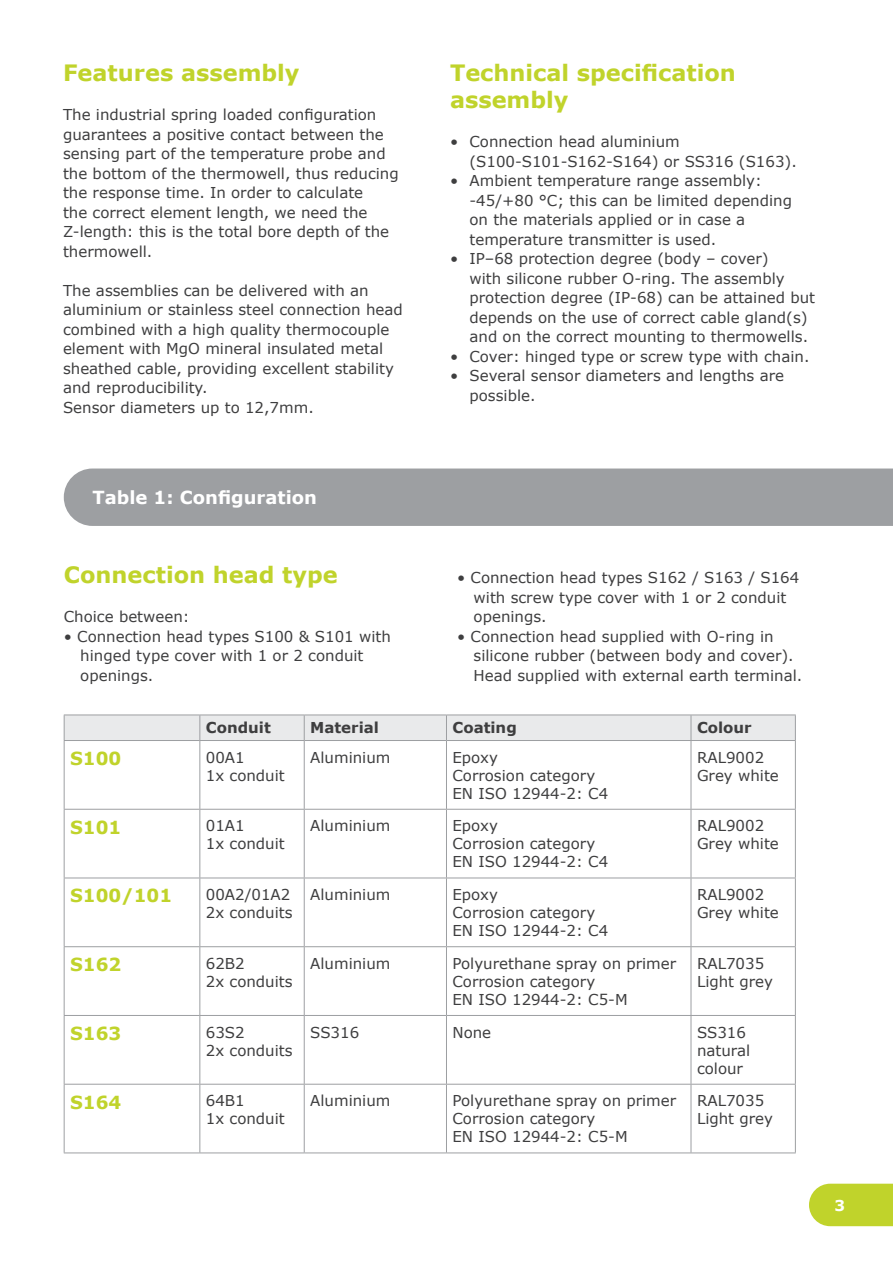
<style>
.page{position:relative;width:893px;height:1263px;background:#fff}
.page>*{position:absolute;margin:0;border:0;box-sizing:border-box;transform-origin:0 0}
.t1{font:700 22.5px/27px "Verdana";color:#c0d32b}
.t2{font:700 18px "Verdana";color:#c0d32b}
.t3{font:700 18px "Verdana";color:#fff}
.t4{font:15px/19.5px "Verdana";color:#3e3e3f}
.t5{font:700 15px "Verdana";color:#3e3e3f}
.t6{font:700 15px "Verdana";color:#fff}
</style>
<div class="page">
<div style="left:809px;top:1184px;width:84px;height:42px;background:#c0d32b"></div>
<div style="left:64px;top:468px;width:829px;height:58px;background:#9d9fa2"></div>
<div style="left:64px;top:715px;width:732px;height:25px;background:#e9eaeb"></div>
<hr style="left:64px;top:740px;width:136px;height:1px;background:#9d9fa2">
<hr style="left:64px;top:741px;width:1px;height:68px;background:#9d9fa2">
<hr style="left:200px;top:740px;width:104px;height:1px;background:#9d9fa2">
<hr style="left:199px;top:741px;width:1px;height:68px;background:#9d9fa2">
<hr style="left:304px;top:740px;width:142px;height:1px;background:#9d9fa2">
<hr style="left:304px;top:741px;width:1px;height:68px;background:#9d9fa2">
<hr style="left:446px;top:740px;width:245px;height:1px;background:#9d9fa2">
<hr style="left:446px;top:741px;width:1px;height:68px;background:#9d9fa2">
<hr style="left:691px;top:740px;width:105px;height:1px;background:#9d9fa2">
<hr style="left:691px;top:741px;width:1px;height:68px;background:#9d9fa2">
<hr style="left:795px;top:741px;width:1px;height:68px;background:#9d9fa2">
<hr style="left:64px;top:809px;width:136px;height:1px;background:#9d9fa2">
<hr style="left:64px;top:810px;width:1px;height:68px;background:#9d9fa2">
<hr style="left:200px;top:809px;width:104px;height:1px;background:#9d9fa2">
<hr style="left:199px;top:810px;width:1px;height:68px;background:#9d9fa2">
<hr style="left:304px;top:809px;width:142px;height:1px;background:#9d9fa2">
<hr style="left:304px;top:810px;width:1px;height:68px;background:#9d9fa2">
<hr style="left:446px;top:809px;width:245px;height:1px;background:#9d9fa2">
<hr style="left:446px;top:810px;width:1px;height:68px;background:#9d9fa2">
<hr style="left:691px;top:809px;width:105px;height:1px;background:#9d9fa2">
<hr style="left:691px;top:810px;width:1px;height:68px;background:#9d9fa2">
<hr style="left:795px;top:810px;width:1px;height:68px;background:#9d9fa2">
<hr style="left:64px;top:878px;width:136px;height:1px;background:#9d9fa2">
<hr style="left:64px;top:878px;width:1px;height:68px;background:#9d9fa2">
<hr style="left:200px;top:878px;width:104px;height:1px;background:#9d9fa2">
<hr style="left:199px;top:878px;width:1px;height:68px;background:#9d9fa2">
<hr style="left:304px;top:878px;width:142px;height:1px;background:#9d9fa2">
<hr style="left:304px;top:878px;width:1px;height:68px;background:#9d9fa2">
<hr style="left:446px;top:878px;width:245px;height:1px;background:#9d9fa2">
<hr style="left:446px;top:878px;width:1px;height:68px;background:#9d9fa2">
<hr style="left:691px;top:878px;width:105px;height:1px;background:#9d9fa2">
<hr style="left:691px;top:878px;width:1px;height:68px;background:#9d9fa2">
<hr style="left:795px;top:878px;width:1px;height:68px;background:#9d9fa2">
<hr style="left:64px;top:946px;width:136px;height:1px;background:#9d9fa2">
<hr style="left:64px;top:947px;width:1px;height:68px;background:#9d9fa2">
<hr style="left:200px;top:946px;width:104px;height:1px;background:#9d9fa2">
<hr style="left:199px;top:947px;width:1px;height:68px;background:#9d9fa2">
<hr style="left:304px;top:946px;width:142px;height:1px;background:#9d9fa2">
<hr style="left:304px;top:947px;width:1px;height:68px;background:#9d9fa2">
<hr style="left:446px;top:946px;width:245px;height:1px;background:#9d9fa2">
<hr style="left:446px;top:947px;width:1px;height:68px;background:#9d9fa2">
<hr style="left:691px;top:946px;width:105px;height:1px;background:#9d9fa2">
<hr style="left:691px;top:947px;width:1px;height:68px;background:#9d9fa2">
<hr style="left:795px;top:947px;width:1px;height:68px;background:#9d9fa2">
<hr style="left:64px;top:1015px;width:136px;height:1px;background:#9d9fa2">
<hr style="left:64px;top:1016px;width:1px;height:68px;background:#9d9fa2">
<hr style="left:200px;top:1015px;width:104px;height:1px;background:#9d9fa2">
<hr style="left:199px;top:1016px;width:1px;height:68px;background:#9d9fa2">
<hr style="left:304px;top:1015px;width:142px;height:1px;background:#9d9fa2">
<hr style="left:304px;top:1016px;width:1px;height:68px;background:#9d9fa2">
<hr style="left:446px;top:1015px;width:245px;height:1px;background:#9d9fa2">
<hr style="left:446px;top:1016px;width:1px;height:68px;background:#9d9fa2">
<hr style="left:691px;top:1015px;width:105px;height:1px;background:#9d9fa2">
<hr style="left:691px;top:1016px;width:1px;height:68px;background:#9d9fa2">
<hr style="left:795px;top:1016px;width:1px;height:68px;background:#9d9fa2">
<hr style="left:64px;top:1084px;width:136px;height:1px;background:#9d9fa2">
<hr style="left:64px;top:1084px;width:1px;height:68px;background:#9d9fa2">
<hr style="left:200px;top:1084px;width:104px;height:1px;background:#9d9fa2">
<hr style="left:199px;top:1084px;width:1px;height:68px;background:#9d9fa2">
<hr style="left:304px;top:1084px;width:142px;height:1px;background:#9d9fa2">
<hr style="left:304px;top:1084px;width:1px;height:68px;background:#9d9fa2">
<hr style="left:446px;top:1084px;width:245px;height:1px;background:#9d9fa2">
<hr style="left:446px;top:1084px;width:1px;height:68px;background:#9d9fa2">
<hr style="left:691px;top:1084px;width:105px;height:1px;background:#9d9fa2">
<hr style="left:691px;top:1084px;width:1px;height:68px;background:#9d9fa2">
<hr style="left:795px;top:1084px;width:1px;height:68px;background:#9d9fa2">
<hr style="left:64px;top:1152px;width:136px;height:1px;background:#9d9fa2">
<hr style="left:200px;top:1152px;width:104px;height:1px;background:#9d9fa2">
<hr style="left:304px;top:1152px;width:142px;height:1px;background:#9d9fa2">
<hr style="left:446px;top:1152px;width:245px;height:1px;background:#9d9fa2">
<hr style="left:691px;top:1152px;width:105px;height:1px;background:#9d9fa2">
<h1 class="t1" style="left:63px;top:59px;width:238px">Features assembly</h1>
<p class="t4" style="left:63px;top:105px;width:337px">The industrial spring loaded configuration guarantees a positive contact between the sensing part of the temperature probe and the bottom of the thermowell, thus reducing the response time. In order to calculate<br>the correct element length, we need the Z-length: this is the total bore depth of the thermowell.</p>
<p class="t4" style="left:63px;top:281px;width:341px">The assemblies can be delivered with an aluminium or stainless steel connection head combined with a high quality thermocouple element with MgO mineral insulated metal sheathed cable, providing excellent stability and reproducibility.<br>Sensor diameters up to 12,7mm.</p>
<h1 class="t1" style="left:450px;top:59px;width:287px">Technical specification assembly</h1>
<p class="t4" style="left:469px;top:132px;width:329px;text-indent:-20px">• Connection head aluminium (S100-S101-S162-S164) or SS316 (S163).</p>
<p class="t4" style="left:469px;top:171px;width:324px;text-indent:-20px">• Ambient temperature range assembly: -45/+80 °C; this can be limited depending on the materials applied or in case a temperature transmitter is used.</p>
<p class="t4" style="left:469px;top:249px;width:347px;text-indent:-20px">• IP–68 protection degree (body – cover)<br>with silicone rubber O-ring. The assembly protection degree (IP-68) can be attained but depends on the use of correct cable gland(s) and on the correct mounting to thermowells.</p>
<p class="t4" style="left:450px;top:347px;width:361px">• Cover: hinged type or screw type with chain.</p>
<p class="t4" style="left:469px;top:366px;width:316px;text-indent:-20px">• Several sensor diameters and lengths are possible.</p>
<p class="t3" style="left:92px;top:486px;width:226px">Table 1: Configuration</p>
<h1 class="t1" style="left:64px;top:562px;width:276px">Connection head type</h1>
<p class="t4" style="left:64px;top:607px;width:127px">Choice between:</p>
<p class="t4" style="left:80px;top:627px;width:312px;text-indent:-16px">• Connection head types S100 &amp; S101 with hinged type cover with 1 or 2 conduit openings.</p>
<p class="t4" style="left:474px;top:568px;width:327px;text-indent:-16px">• Connection head types S162 / S163 / S164 with screw type cover with 1 or 2 conduit openings.</p>
<p class="t4" style="left:474px;top:627px;width:330px;text-indent:-16px">• Connection head supplied with O-ring in silicone rubber (between body and cover).<br>Head supplied with external earth terminal.</p>
<p class="t5" style="left:206px;top:718px;width:66px">Conduit</p>
<p class="t5" style="left:310px;top:718px;width:70px">Material</p>
<p class="t5" style="left:452px;top:718px;width:66px">Coating</p>
<p class="t5" style="left:697px;top:718px;width:56px">Colour</p>
<p class="t2" style="left:70px;top:747px;width:53px">S100</p>
<p class="t4" style="left:206px;top:748px;width:80px;line-height:18px">00A1<br>1x conduit</p>
<p class="t4" style="left:310px;top:748px;width:82px">Aluminium</p>
<p class="t4" style="left:452px;top:748px;width:157px;line-height:18px">Epoxy<br>Corrosion category<br>EN ISO 12944-2: C4</p>
<p class="t4" style="left:697px;top:748px;width:83px;line-height:18px">RAL9002<br>Grey white</p>
<p class="t2" style="left:70px;top:815px;width:53px">S101</p>
<p class="t4" style="left:206px;top:817px;width:80px;line-height:18px">01A1<br>1x conduit</p>
<p class="t4" style="left:310px;top:816px;width:82px">Aluminium</p>
<p class="t4" style="left:452px;top:817px;width:157px;line-height:18px">Epoxy<br>Corrosion category<br>EN ISO 12944-2: C4</p>
<p class="t4" style="left:697px;top:817px;width:83px;line-height:18px">RAL9002<br>Grey white</p>
<p class="t2" style="left:70px;top:884px;width:103px">S100/101</p>
<p class="t4" style="left:206px;top:886px;width:88px;line-height:18px">00A2/01A2<br>2x conduits</p>
<p class="t4" style="left:310px;top:885px;width:82px">Aluminium</p>
<p class="t4" style="left:452px;top:886px;width:157px;line-height:18px">Epoxy<br>Corrosion category<br>EN ISO 12944-2: C4</p>
<p class="t4" style="left:697px;top:886px;width:83px;line-height:18px">RAL9002<br>Grey white</p>
<p class="t2" style="left:70px;top:953px;width:53px">S162</p>
<p class="t4" style="left:206px;top:954px;width:88px;line-height:18px">62B2<br>2x conduits</p>
<p class="t4" style="left:310px;top:954px;width:82px">Aluminium</p>
<p class="t4" style="left:452px;top:954px;width:225px;line-height:18px">Polyurethane spray on primer<br>Corrosion category<br>EN ISO 12944-2: C5-M</p>
<p class="t4" style="left:697px;top:954px;width:78px;line-height:18px">RAL7035<br>Light grey</p>
<p class="t2" style="left:70px;top:1021px;width:53px">S163</p>
<p class="t4" style="left:206px;top:1023px;width:88px;line-height:18px">63S2<br>2x conduits</p>
<p class="t4" style="left:310px;top:1022px;width:50px">SS316</p>
<p class="t4" style="left:452px;top:1022px;width:40px">None</p>
<p class="t4" style="left:697px;top:1023px;width:55px;line-height:18px">SS316 natural colour</p>
<p class="t2" style="left:70px;top:1090px;width:53px">S164</p>
<p class="t4" style="left:206px;top:1092px;width:80px;line-height:18px">64B1<br>1x conduit</p>
<p class="t4" style="left:310px;top:1091px;width:82px">Aluminium</p>
<p class="t4" style="left:452px;top:1092px;width:225px;line-height:18px">Polyurethane spray on primer<br>Corrosion category<br>EN ISO 12944-2: C5-M</p>
<p class="t4" style="left:697px;top:1092px;width:78px;line-height:18px">RAL7035<br>Light grey</p>
<p class="t6" style="left:834px;top:1195px;width:12px">3</p>
</div>
